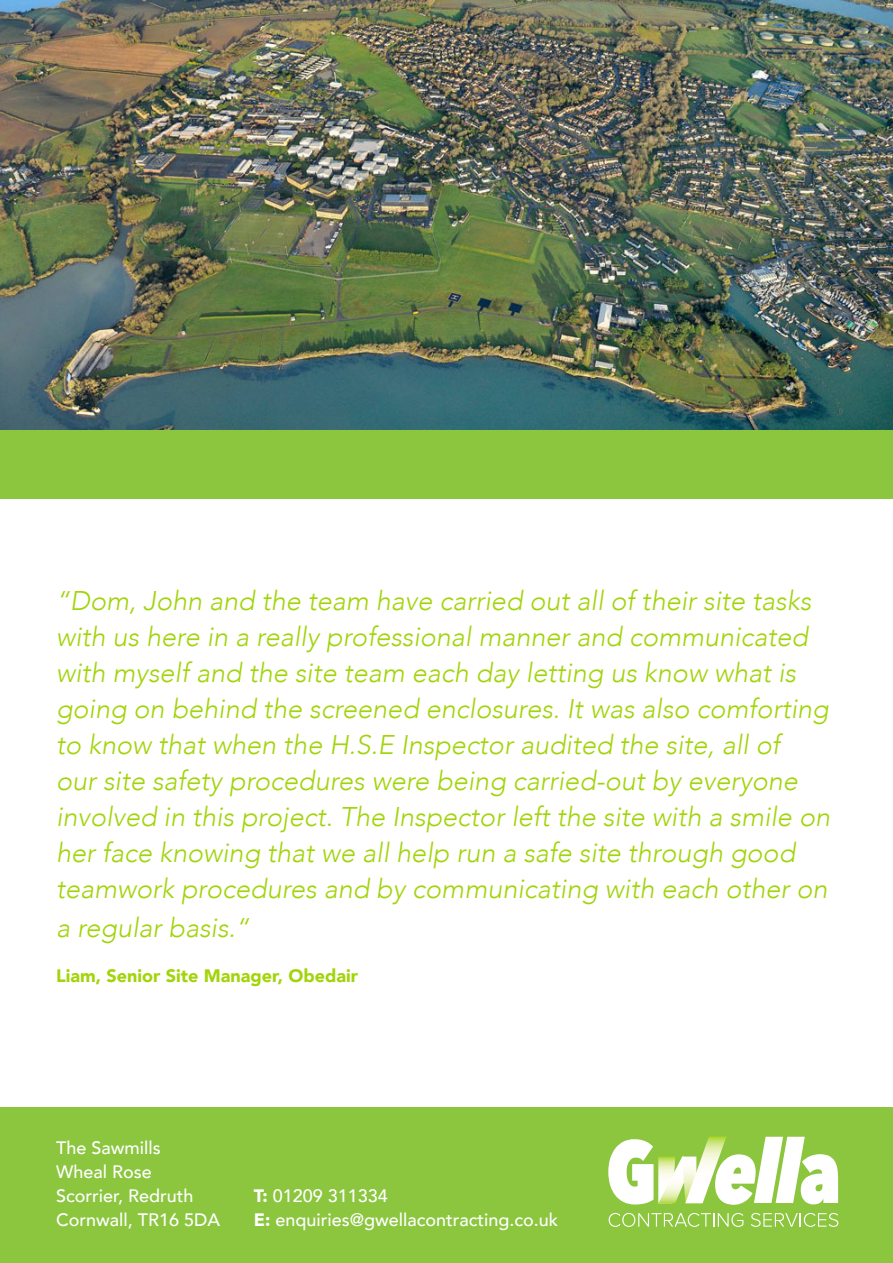
<style>
.page{position:relative;width:893px;height:1263px;background:#fff}
.page>*{position:absolute;margin:0;border:0;box-sizing:border-box;transform-origin:0 0}
.t1{font:italic 300 27px/36px "Avenir";color:#a2d40a}
.t2{font:500 18px "Avenir";color:#fff}
.t3{font:900 18px "Avenir";color:#a2d40a}
.s1{font-weight:900}
</style>
<div class="page">
<div style="left:0;top:1107px;width:893px;height:156px;background:#8bc63e"></div>
<div style="left:0;top:429px;width:893px;height:70px;background:#8bc63e"></div>
<svg style="left:609px;top:1213px;width:134px;height:14px"></svg>
<svg style="left:751px;top:1213px;width:87px;height:14px"></svg>
<svg style="left:608px;top:1136px;width:230px;height:69px"></svg>
<img style="left:0;top:0;width:893px;height:429px">
<p class="t1" style="left:56px;top:582px;width:775px">“Dom, John and the team have carried out all of their site tasks with us here in a really professional manner and communicated with myself and the site team each day letting us know what is going on behind the screened enclosures. It was also comforting to know that when the H.S.E Inspector audited the site, all of<br>our site safety procedures were being carried-out by everyone involved in this project. The Inspector left the site with a smile on her face knowing that we all help run a safe site through good teamwork procedures and by communicating with each other on</p>
<p class="t1" style="left:56px;top:909px;width:195px">a regular basis.“</p>
<p class="t3" style="left:56px;top:960px;width:303px">Liam, Senior Site Manager, Obedair</p>
<p class="t2" style="left:56px;top:1132px;width:106px">The Sawmills</p>
<p class="t2" style="left:56px;top:1156px;width:97px">Wheal Rose</p>
<p class="t2" style="left:56px;top:1180px;width:139px">Scorrier, Redruth</p>
<p class="t2" style="left:56px;top:1204px;width:166px">Cornwall, TR16 5DA</p>
<p class="t2" style="left:254px;top:1180px;width:136px"><span class="s1">T:</span> 01209 311334</p>
<p class="t2" style="left:254px;top:1204px;width:306px"><span class="s1">E:</span> enquiries@gwellacontracting.co.uk</p>
</div>
